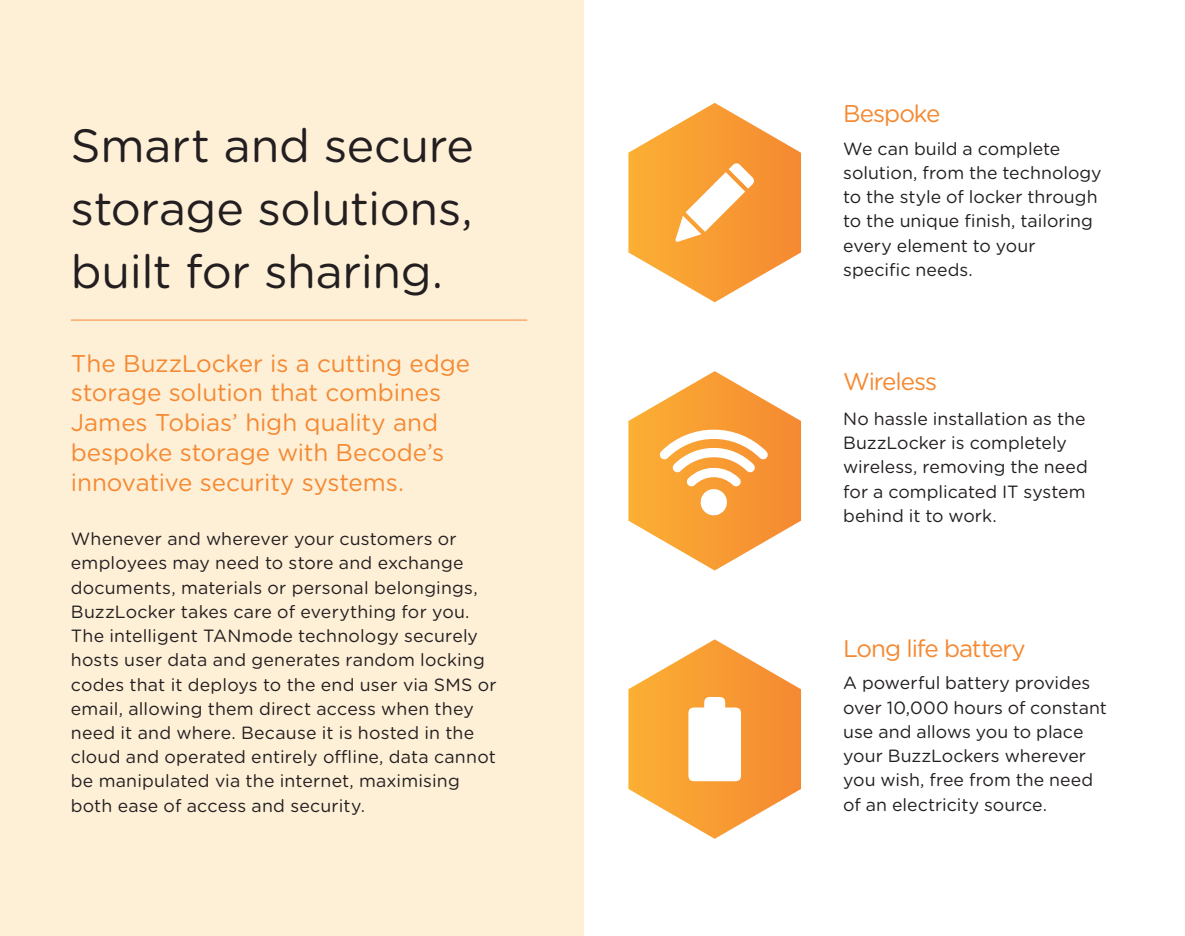
<style>
.page{position:relative;width:1185px;height:936px;background:#fff}
.page>*{position:absolute;margin:0;border:0;box-sizing:border-box;transform-origin:0 0}
.t1{font:46.6px/63.4px "Gotham Rounded";letter-spacing:-.005em;color:#231f20;text-align:justify}
.t2{font:24.2px/29.8px "Gotham Rounded";letter-spacing:-.005em;color:#f58932}
.t3{font:24.2px "Gotham Rounded";letter-spacing:-.045em;color:#f58932}
.t4{font:24.2px "Gotham Rounded";letter-spacing:-.04em;color:#f58932}
.t5{font:17.8px/24.2px "Gotham Rounded";letter-spacing:.005em;color:#231f20}
</style>
<div class="page">
<div style="left:0;top:0;width:584px;height:935px;background:#feefd7"></div>
<hr style="left:71px;top:319px;width:456px;height:1px;background:#f58932">
<svg style="left:628px;top:639px;width:173px;height:199px"></svg>
<svg style="left:628px;top:371px;width:173px;height:199px"></svg>
<svg style="left:628px;top:103px;width:173px;height:199px"></svg>
<p class="t1" style="left:71px;top:111px;width:405px">Smart and secure storage solutions, built for sharing.</p>
<p class="t2" style="left:71px;top:347px;width:401px">The BuzzLocker is a cutting edge storage solution that combines<br>James Tobias’ high quality and bespoke storage with Becode’s innovative security systems.</p>
<p class="t5" style="left:71px;top:526px;width:427px">Whenever and wherever your customers or employees may need to store and exchange documents, materials or personal belongings, BuzzLocker takes care of everything for you.<br>The intelligent TANmode technology securely hosts user data and generates random locking codes that it deploys to the end user via SMS or email, allowing them direct access when they need it and where. Because it is hosted in the cloud and operated entirely offline, data cannot be manipulated via the internet, maximising both ease of access and security.</p>
<p class="t4" style="left:843px;top:97px;width:99px">Bespoke</p>
<p class="t5" style="left:843px;top:135px;width:260px">We can build a complete solution, from the technology to the style of locker through to the unique finish, tailoring every element to your specific needs.</p>
<p class="t3" style="left:843px;top:364px;width:96px">Wireless</p>
<p class="t5" style="left:843px;top:406px;width:246px">No hassle installation as the<br>BuzzLocker is completely wireless, removing the need for a complicated IT system behind it to work.</p>
<p class="t3" style="left:843px;top:632px;width:184px">Long life battery</p>
<p class="t5" style="left:843px;top:670px;width:265px">A powerful battery provides over 10,000 hours of constant use and allows you to place your BuzzLockers wherever you wish, free from the need of an electricity source.</p>
</div>
